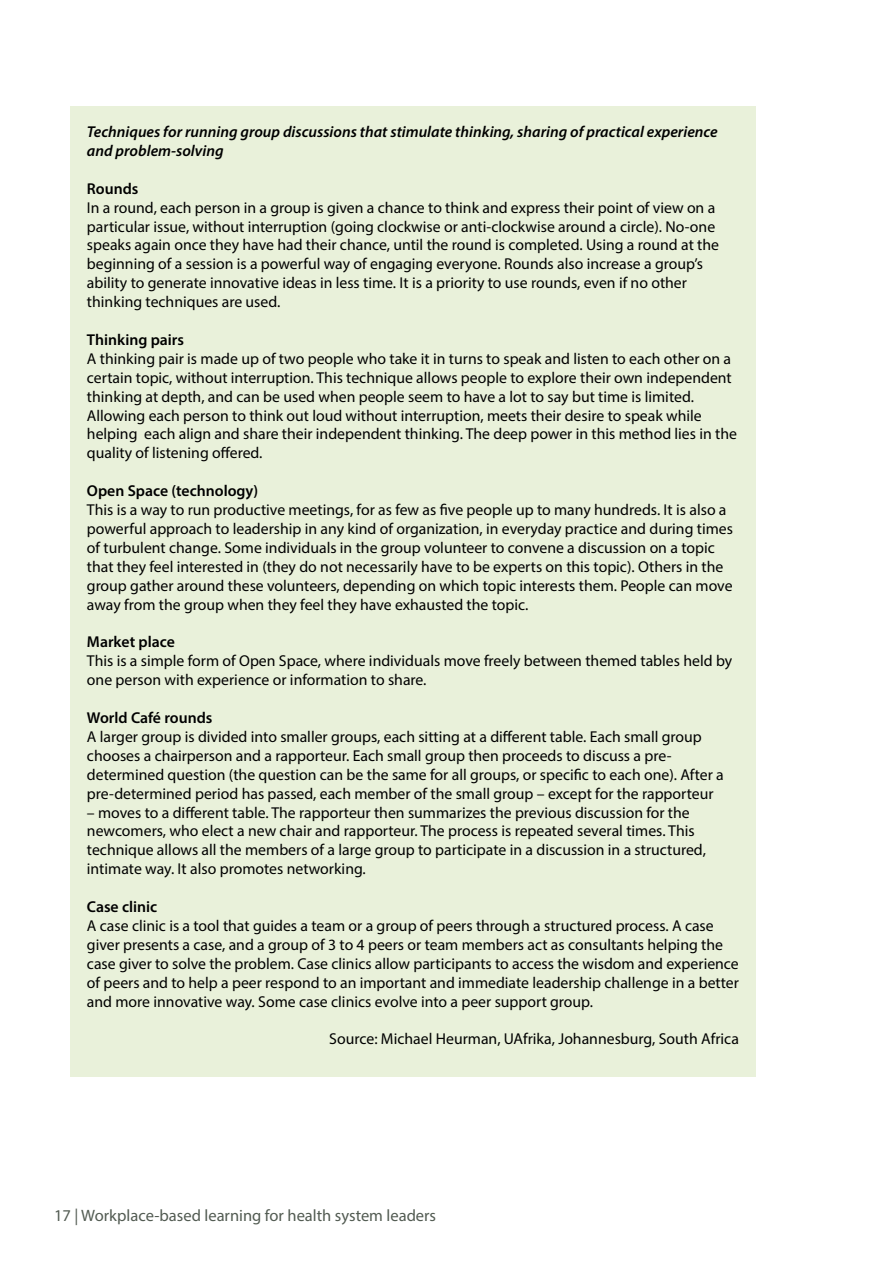
<style>
.page{position:relative;width:893px;height:1263px;background:#fff}
.page>*{position:absolute;margin:0;border:0;box-sizing:border-box;transform-origin:0 0}
.t1{font:16.5px "Myriad Pro";color:#525b52}
.t2{font:15.75px/18.9px "Myriad Pro";color:#000}
.t3{font:italic 600 15.75px/18.9px "Myriad Pro";color:#000}
.t4{font:600 15.75px "Myriad Pro";color:#000}
</style>
<div class="page">
<div style="left:70px;top:106px;width:686px;height:970px;background:#e9f1da"></div>
<p class="t3" style="left:87px;top:122px;width:632px">Techniques for running group discussions that stimulate thinking, sharing of practical experience and problem-solving</p>
<p class="t4" style="left:87px;top:178px;width:53px">Rounds</p>
<p class="t2" style="left:87px;top:198px;width:634px">I n a round, each person in a group is given a chance to think and express their point of view on a particular issue, without interruption (going clockwise or anti-clockwise around a circle). No-one speaks again once they have had their chance, until the round is completed. Using a round at the beginning of a session is a powerful way of engaging everyone. Rounds also increase a group’s ability to generate innovative ideas in less time. It is a priority to use rounds, even if no other thinking techniques are used.</p>
<p class="t4" style="left:87px;top:330px;width:99px">Thinking pairs</p>
<p class="t2" style="left:87px;top:349px;width:652px">A thinking pair is made up of two people who take it in turns to speak and listen to each other on a certain topic, without interruption. This technique allows people to explore their own independent thinking at depth, and can be used when people seem to have a lot to say but time is limited.<br>Allowing each person to think out loud without interruption, meets their desire to speak while helping each align and share their independent thinking. The deep power in this method lies in the quality of listening offered.</p>
<p class="t4" style="left:87px;top:481px;width:173px">Open Space (technology)</p>
<p class="t2" style="left:87px;top:500px;width:647px">This is a way to run productive meetings, for as few as five people up to many hundreds. It is also a powerful approach to leadership in any kind of organization, in everyday practice and during times of turbulent change. Some individuals in the group volunteer to convene a discussion on a topic that they feel interested in (they do not necessarily have to be experts on this topic). Others in the group gather around these volunteers, depending on which topic interests them. People can move away from the group when they feel they have exhausted the topic.</p>
<p class="t4" style="left:87px;top:632px;width:89px">Market place</p>
<p class="t2" style="left:87px;top:651px;width:647px">This is a simple form of Open Space, where individuals move freely between themed tables held by one person with experience or information to share.</p>
<p class="t4" style="left:87px;top:708px;width:127px">World Café rounds</p>
<p class="t2" style="left:87px;top:727px;width:638px">A larger group is divided into smaller groups, each sitting at a different table. Each small group chooses a chairperson and a rapporteur. Each small group then proceeds to discuss a pre&shy;determined question (the question can be the same for all groups, or specific to each one). After a pre-determined period has passed, each member of the small group – except for the rapporteur</p>
<p class="t2" style="left:87px;top:802px;width:620px">– moves to a different table. The rapporteur then summarizes the previous discussion for the newcomers, who elect a new chair and rapporteur. The process is repeated several times. This technique allows all the members of a large group to participate in a discussion in a structured, intimate way. It also promotes networking.</p>
<p class="t4" style="left:87px;top:897px;width:72px">Case clinic</p>
<p class="t2" style="left:87px;top:916px;width:653px">A case clinic is a tool that guides a team or a group of peers through a structured process. A case giver presents a case, and a group of 3 to 4 peers or team members act as consultants helping the case giver to solve the problem. Case clinics allow participants to access the wisdom and experience of peers and to help a peer respond to an important and immediate leadership challenge in a better and more innovative way. Some case clinics evolve into a peer support group.</p>
<p class="t2" style="left:329px;top:1029px;width:411px">Source: Michael Heurman, UAfrika, Johannesburg, South Africa</p>
<p class="t1" style="left:54px;top:1206px;width:384px">17 | Workplace-based learning for health system leaders</p>
</div>
